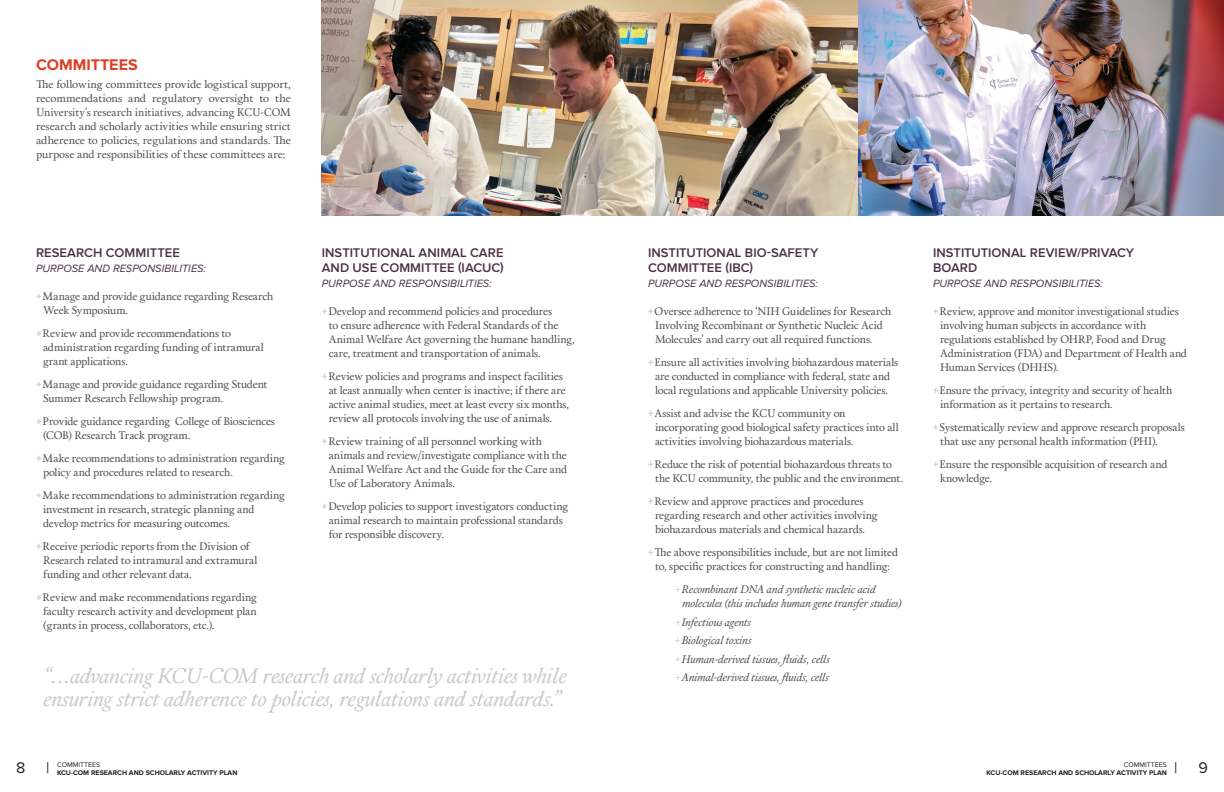
<style>
.page{position:relative;width:1224px;height:792px;background:#fff}
.page>*{position:absolute;margin:0;border:0;box-sizing:border-box;transform-origin:0 0}
.t1{font:italic 21px/23px "Calendas Plus";letter-spacing:-.01em;color:#cac8c8}
.t2{font:700 16px "Proxima Nova";letter-spacing:.005em;color:#db4022}
.t3{font:16px "Proxima Nova";color:#231f20}
.t4{font:600 13px "Proxima Nova";letter-spacing:.005em;color:#4c2f48}
.copy_11_14_Justified{font:11px/14px "Calendas Plus";letter-spacing:-.01em;color:#4c4f54}
.t5{font:italic 11px/14px "Calendas Plus";letter-spacing:-.015em;color:#4c4f54}
.t6{font:italic 11px "Proxima Nova";color:#4c2f48}
.t7{font:700 7px "Proxima Nova";color:#231f20}
.t8{font:7px "Proxima Nova";color:#231f20}
.s1{font-family:"Proxima Nova";font-weight:700;color:#cac7c6}
.s2{font-family:"Proxima Nova";font-style:normal;color:#cac7c6}
</style>
<div class="page">
<img style="left:321px;top:0;width:903px;height:216px">
<p class="t2" style="left:36px;top:55px;width:103px">COMMITTEES</p>
<p class="copy_11_14_Justified" style="left:36px;top:77px;width:257px;text-align:justify">The following committees provide logistical support, recommendations and regulatory oversight to the University’s research initiatives, advancing KCU-COM research and scholarly activities while ensuring strict adherence to policies, regulations and standards. The purpose and responsibilities of these committees are:</p>
<p class="t4" style="left:36px;top:247px;width:145px">RESEARCH COMMITTEE</p>
<p class="t6" style="left:36px;top:263px;width:171px">PURPOSE AND RESPONSIBILITIES:</p>
<p class="copy_11_14_Justified" style="left:43px;top:289px;width:232px;text-indent:-7px"><span class="s1">+</span>Manage and provide guidance regarding Research<br>Week Symposium.</p>
<p class="copy_11_14_Justified" style="left:43px;top:326px;width:222px;text-indent:-7px"><span class="s1">+</span>Review and provide recommendations to administration regarding funding of intramural grant applications.</p>
<p class="copy_11_14_Justified" style="left:43px;top:377px;width:226px;text-indent:-7px"><span class="s1">+</span>Manage and provide guidance regarding Student<br>Summer Research Fellowship program.</p>
<p class="copy_11_14_Justified" style="left:43px;top:414px;width:234px;text-indent:-7px"><span class="s1">+</span>Provide guidance regarding College of Biosciences (COB) Research Track program.</p>
<p class="copy_11_14_Justified" style="left:43px;top:451px;width:243px;text-indent:-7px"><span class="s1">+</span>Make recommendations to administration regarding policy and procedures related to research.</p>
<p class="copy_11_14_Justified" style="left:43px;top:488px;width:243px;text-indent:-7px"><span class="s1">+</span>Make recommendations to administration regarding investment in research, strategic planning and develop metrics for measuring outcomes.</p>
<p class="copy_11_14_Justified" style="left:43px;top:539px;width:216px;text-indent:-7px"><span class="s1">+</span>Receive periodic reports from the Division of<br>Research related to intramural and extramural funding and other relevant data.</p>
<p class="copy_11_14_Justified" style="left:43px;top:590px;width:215px;text-align:justify;text-indent:-7px"><span class="s1">+</span>Review and make recommendations regarding faculty research activity and development plan (grants in process, collaborators, etc.).</p>
<p class="t4" style="left:322px;top:247px;width:183px">INSTITUTIONAL ANIMAL CARE</p>
<p class="t4" style="left:322px;top:262px;width:184px">AND USE COMMITTEE (IACUC)</p>
<p class="t6" style="left:322px;top:278px;width:171px">PURPOSE AND RESPONSIBILITIES:</p>
<p class="copy_11_14_Justified" style="left:329px;top:304px;width:247px;text-indent:-7px"><span class="s1">+</span>Develop and recommend policies and procedures<br>to ensure adherence with Federal Standards of the Animal Welfare Act governing the humane handling, care, treatment and transportation of animals.</p>
<p class="copy_11_14_Justified" style="left:329px;top:369px;width:242px;text-indent:-7px"><span class="s1">+</span>Review policies and programs and inspect facilities at least annually when center is inactive; if there are active animal studies, meet at least every six months, review all protocols involving the use of animals.</p>
<p class="copy_11_14_Justified" style="left:329px;top:434px;width:240px;text-indent:-7px"><span class="s1">+</span>Review training of all personnel working with animals and review/investigate compliance with the Animal Welfare Act and the Guide for the Care and Use of Laboratory Animals.</p>
<p class="copy_11_14_Justified" style="left:329px;top:499px;width:241px;text-indent:-7px"><span class="s1">+</span>Develop policies to support investigators conducting animal research to maintain professional standards for responsible discovery.</p>
<p class="t1" style="left:43px;top:664px;width:525px">“...advancing KCU-COM research and scholarly activities while ensuring strict adherence to policies, regulations and standards.”</p>
<p class="t4" style="left:648px;top:247px;width:172px">INSTITUTIONAL BIO-SAFETY</p>
<p class="t4" style="left:648px;top:262px;width:107px">COMMITTEE (IBC)</p>
<p class="t6" style="left:648px;top:278px;width:171px">PURPOSE AND RESPONSIBILITIES:</p>
<p class="copy_11_14_Justified" style="left:655px;top:304px;width:238px;text-indent:-7px"><span class="s1">+</span>Oversee adherence to ‘NIH Guidelines for Research<br>Involving Recombinant or Synthetic Nucleic Acid<br>Molecules’ and carry out all required functions.</p>
<p class="copy_11_14_Justified" style="left:648px;top:355px;width:252px;text-align:center"><span class="s1">+</span>Ensure all activities involving biohazardous materials are conducted in compliance with federal, state and local regulations and applicable University policies.</p>
<p class="copy_11_14_Justified" style="left:655px;top:406px;width:245px;text-indent:-7px"><span class="s1">+</span>Assist and advise the KCU community on incorporating good biological safety practices into all activities involving biohazardous materials.</p>
<p class="copy_11_14_Justified" style="left:655px;top:457px;width:249px;text-indent:-7px"><span class="s1">+</span>Reduce the risk of potential biohazardous threats to the KCU community, the public and the environment.</p>
<p class="copy_11_14_Justified" style="left:655px;top:494px;width:224px;text-indent:-7px"><span class="s1">+</span>Review and approve practices and procedures regarding research and other activities involving biohazardous materials and chemical hazards.</p>
<p class="copy_11_14_Justified" style="left:648px;top:545px;width:252px;text-align:center"><span class="s1">+</span>The above responsibilities include, but are not limited to, specific practices for constructing and handling:</p>
<p class="t5" style="left:682px;top:582px;width:221px;text-indent:-7px"><span class="s2">+</span>Recombinant DNA and synthetic nucleic acid molecules (this includes human gene transfer studies)</p>
<p class="t5" style="left:675px;top:614px;width:77px"><span class="s2">+</span>Infectious agents</p>
<p class="t5" style="left:675px;top:633px;width:78px"><span class="s2">+</span>Biological toxins</p>
<p class="t5" style="left:675px;top:651px;width:156px"><span class="s2">+</span>Human-derived tissues, fluids, cells</p>
<p class="t5" style="left:675px;top:670px;width:155px"><span class="s2">+</span>Animal-derived tissues, fluids, cells</p>
<p class="t4" style="left:933px;top:247px;width:203px">INSTITUTIONAL REVIEW/PRIVACY</p>
<p class="t4" style="left:933px;top:262px;width:46px">BOARD</p>
<p class="t6" style="left:933px;top:278px;width:171px">PURPOSE AND RESPONSIBILITIES:</p>
<p class="copy_11_14_Justified" style="left:940px;top:304px;width:249px;text-indent:-7px"><span class="s1">+</span>Review, approve and monitor investigational studies involving human subjects in accordance with regulations established by OHRP, Food and Drug Administration (FDA) and Department of Health and Human Services (DHHS).</p>
<p class="copy_11_14_Justified" style="left:940px;top:383px;width:234px;text-indent:-7px"><span class="s1">+</span>Ensure the privacy, integrity and security of health information as it pertains to research.</p>
<p class="copy_11_14_Justified" style="left:940px;top:420px;width:246px;text-indent:-7px"><span class="s1">+</span>Systematically review and approve research proposals that use any personal health information (PHI).</p>
<p class="copy_11_14_Justified" style="left:940px;top:457px;width:229px;text-indent:-7px"><span class="s1">+</span>Ensure the responsible acquisition of research and knowledge.</p>
<p class="t8" style="left:57px;top:760px;width:45px">COMMITTEES</p>
<p class="t7" style="left:57px;top:768px;width:182px">KCU-COM RESEARCH AND SCHOLARLY ACTIVITY PLAN</p>
<p class="t8" style="left:1124px;top:760px;width:45px">COMMITTEES</p>
<p class="t7" style="left:986px;top:768px;width:182px">KCU-COM RESEARCH AND SCHOLARLY ACTIVITY PLAN</p>
<p class="t3" style="left:16px;top:759px;width:11px">8</p>
<p class="t3" style="left:46px;top:759px;width:5px">|</p>
<p class="t3" style="left:1174px;top:759px;width:5px">|</p>
<p class="t3" style="left:1198px;top:759px;width:11px">9</p>
</div>
